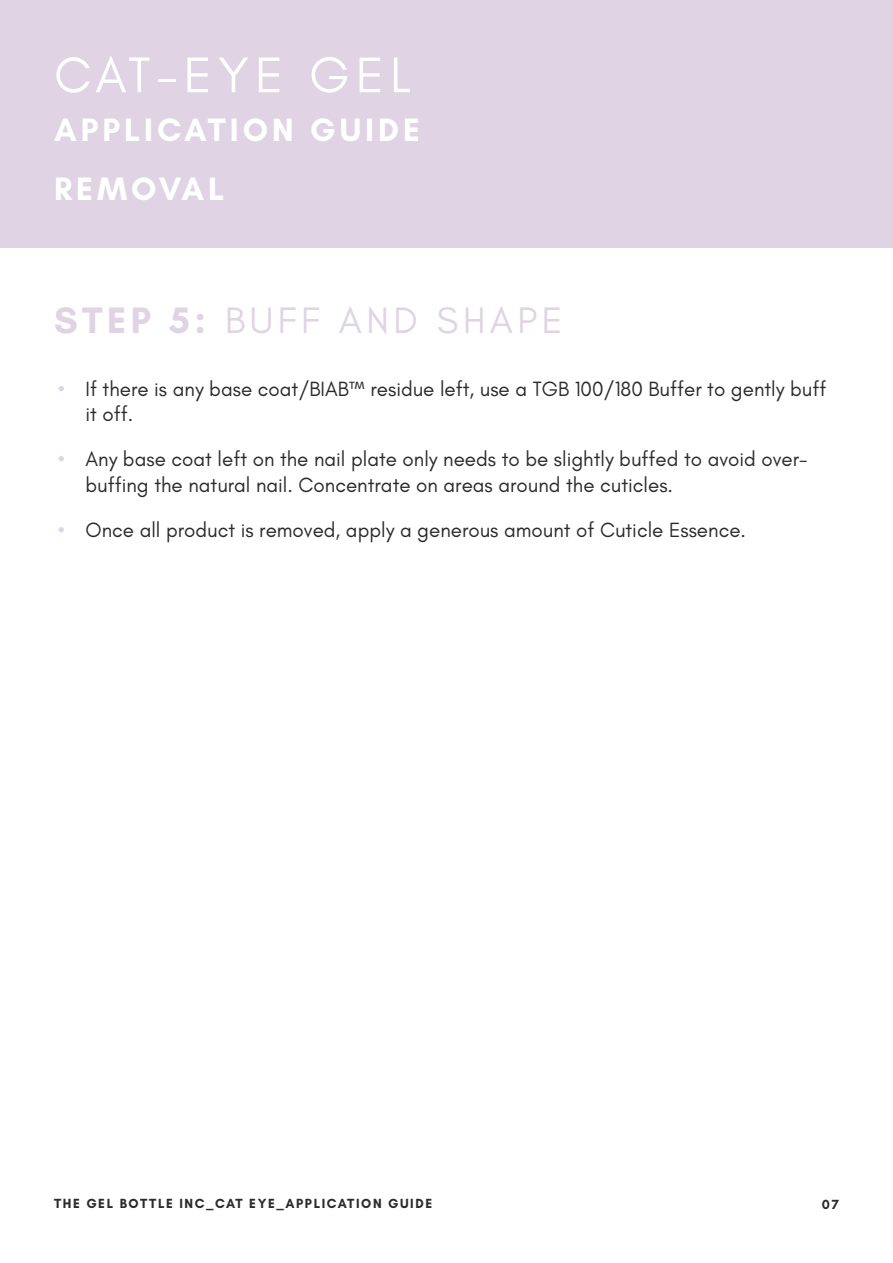
<style>
.page{position:relative;width:893px;height:1263px;background:#fff}
.page>*{position:absolute;margin:0;border:0;box-sizing:border-box;transform-origin:0 0}
.t1{font:51px "Glacial Indifference";letter-spacing:.12em;color:#fff}
.t2{font:37.5px "Glacial Indifference";letter-spacing:.12em;color:#e0d3e4}
.t3{font:700 33px "Glacial Indifference";letter-spacing:.12em;color:#fff}
.t4{font:21px/25.5px "Glacial Indifference";color:#2b2b2b}
.t5{font:700 13.5px "Glacial Indifference";letter-spacing:.12em;color:#2b2b2b}
.s1{font-weight:700}
.s2{font-weight:700;color:#e0d3e4}
</style>
<div class="page">
<div style="left:0;top:0;width:893px;height:248px;background:#e0d3e4"></div>
<p class="t1" style="left:54px;top:47px;width:358px">CAT-EYE GEL</p>
<p class="t3" style="left:54px;top:109px;width:367px">APPLICATION GUIDE</p>
<p class="t3" style="left:54px;top:168px;width:172px">REMOVAL</p>
<p class="t2" style="left:54px;top:299px;width:510px"><span class="s1">STEP 5:</span> BUFF AND SHAPE</p>
<p class="t4" style="left:86px;top:376px;width:742px;text-indent:-27px"><span class="s2">•</span> If there is any base coat/BIAB™ residue left, use a TGB 100/180 Buffer to gently buff it off.</p>
<p class="t4" style="left:86px;top:447px;width:724px;text-indent:-27px"><span class="s2">•</span> Any base coat left on the nail plate only needs to be slightly buffed to avoid over&shy;buffing the natural nail. Concentrate on areas around the cuticles.</p>
<p class="t4" style="left:58px;top:517px;width:689px"><span class="s2">•</span> Once all product is removed, apply a generous amount of Cuticle Essence.</p>
<p class="t5" style="left:54px;top:1194px;width:380px">THE GEL BOTTLE INC_CAT EYE_APPLICATION GUIDE</p>
<p class="t5" style="left:822px;top:1196px;width:19px">07</p>
</div>
